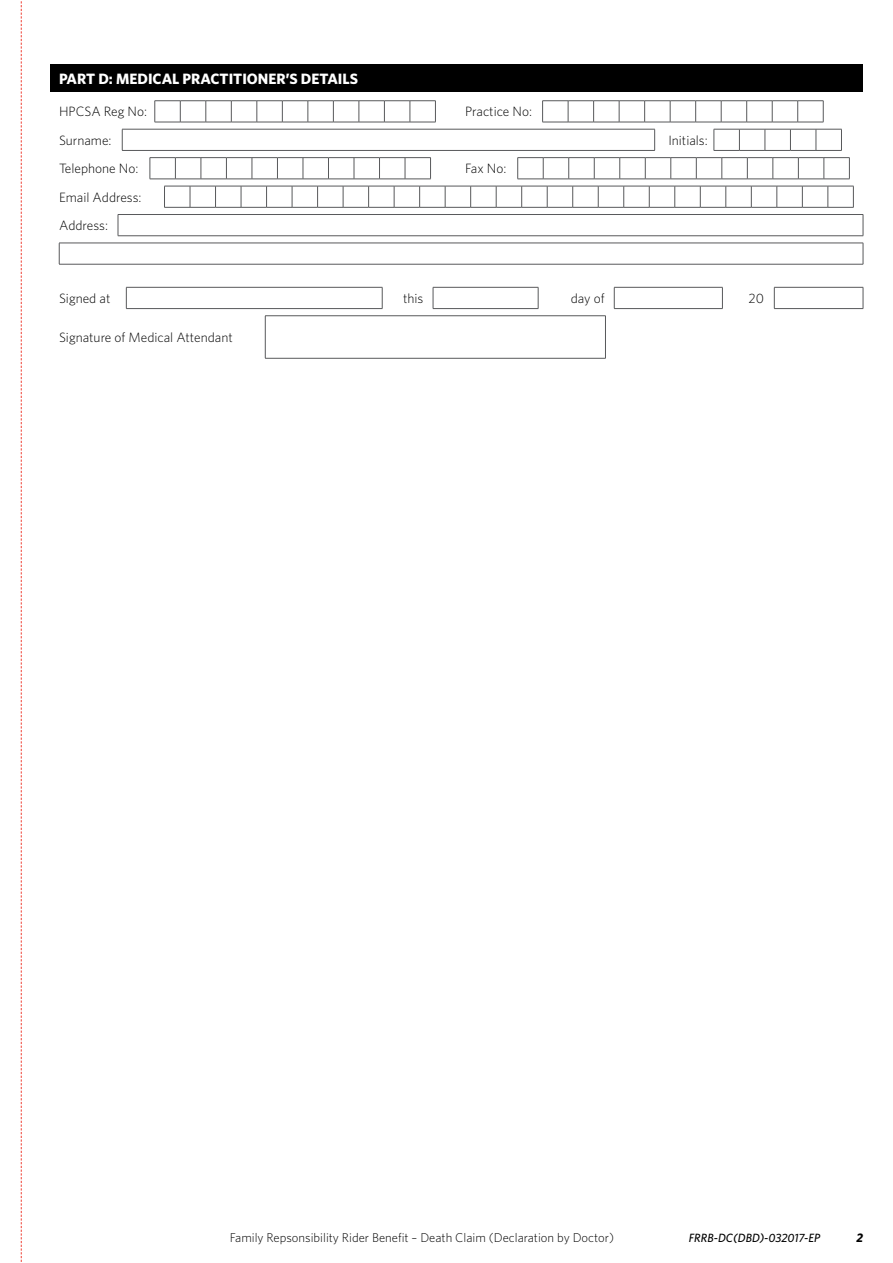
<style>
.page{position:relative;width:893px;height:1263px;background:#fff}
.page>*{position:absolute;margin:0;border:0;box-sizing:border-box;transform-origin:0 0}
.t1{font:700 15px "Whitney";color:#fff}
.t2{font:300 13.5px/28.5px "Whitney";color:#000}
.t3{font:300 12.75px "Whitney";color:#000}
.t4{font:italic 700 12.45px "Whitney";color:#000}
.t5{font:italic 500 12px "Whitney";color:#000}
</style>
<div class="page">
<svg style="left:21px;top:1px;width:1px;height:1261px"></svg>
<div style="left:51px;top:64px;width:812px;height:28px;background:#000"></div>
<svg style="left:155px;top:100px;width:281px;height:23px"></svg>
<svg style="left:542px;top:100px;width:282px;height:23px"></svg>
<hr style="left:122px;top:129px;width:533px;height:1px;background:#58595b">
<svg style="left:122px;top:129px;width:1px;height:21px"></svg>
<svg style="left:654px;top:129px;width:1px;height:21px"></svg>
<hr style="left:122px;top:150px;width:533px;height:1px;background:#58595b">
<svg style="left:714px;top:129px;width:128px;height:22px"></svg>
<svg style="left:150px;top:157px;width:281px;height:23px"></svg>
<svg style="left:517px;top:157px;width:333px;height:23px"></svg>
<svg style="left:164px;top:186px;width:690px;height:22px"></svg>
<hr style="left:118px;top:214px;width:745px;height:1px;background:#58595b">
<svg style="left:118px;top:215px;width:1px;height:20px"></svg>
<svg style="left:863px;top:215px;width:1px;height:21px"></svg>
<hr style="left:118px;top:235px;width:745px;height:1px;background:#58595b">
<svg style="left:863px;top:243px;width:1px;height:21px"></svg>
<hr style="left:59px;top:243px;width:804px;height:1px;background:#58595b">
<svg style="left:59px;top:243px;width:1px;height:21px"></svg>
<hr style="left:59px;top:264px;width:804px;height:1px;background:#58595b">
<hr style="left:126px;top:287px;width:256px;height:1px;background:#58595b">
<hr style="left:433px;top:287px;width:105px;height:1px;background:#58595b">
<hr style="left:614px;top:287px;width:109px;height:1px;background:#58595b">
<hr style="left:774px;top:287px;width:89px;height:1px;background:#58595b">
<svg style="left:863px;top:287px;width:1px;height:21px"></svg>
<hr style="left:126px;top:308px;width:256px;height:1px;background:#58595b">
<hr style="left:433px;top:308px;width:105px;height:1px;background:#58595b">
<hr style="left:614px;top:308px;width:109px;height:1px;background:#58595b">
<hr style="left:774px;top:308px;width:89px;height:1px;background:#58595b">
<svg style="left:126px;top:287px;width:1px;height:21px"></svg>
<svg style="left:382px;top:287px;width:1px;height:21px"></svg>
<svg style="left:433px;top:287px;width:1px;height:21px"></svg>
<svg style="left:538px;top:287px;width:1px;height:21px"></svg>
<svg style="left:614px;top:287px;width:1px;height:21px"></svg>
<svg style="left:722px;top:287px;width:1px;height:21px"></svg>
<svg style="left:774px;top:287px;width:1px;height:21px"></svg>
<hr style="left:265px;top:315px;width:341px;height:1px;background:#58595b">
<hr style="left:265px;top:358px;width:341px;height:1px;background:#58595b">
<hr style="left:265px;top:316px;width:1px;height:42px;background:#58595b">
<hr style="left:605px;top:316px;width:1px;height:42px;background:#58595b">
<p class="t1" style="left:59px;top:69px;width:300px">PART D: MEDICAL PRACTITIONER’S DETAILS</p>
<p class="t2" style="left:59px;top:97px;width:90px">HPCSA Reg No:</p>
<p class="t2" style="left:465px;top:97px;width:68px">Practice No:</p>
<p class="t2" style="left:59px;top:125px;width:54px">Surname:</p>
<p class="t2" style="left:668px;top:125px;width:41px">Initials:</p>
<p class="t2" style="left:59px;top:154px;width:81px">Telephone No:</p>
<p class="t2" style="left:465px;top:154px;width:43px">Fax No:</p>
<p class="t2" style="left:59px;top:182px;width:84px">Email Address:<br>Address:</p>
<p class="t2" style="left:59px;top:284px;width:53px">Signed at</p>
<p class="t2" style="left:403px;top:284px;width:22px">this</p>
<p class="t2" style="left:571px;top:284px;width:35px">day of</p>
<p class="t2" style="left:748px;top:284px;width:17px">20</p>
<p class="t2" style="left:59px;top:323px;width:175px">Signature of Medical Attendant</p>
<p class="t3" style="left:230px;top:1230px;width:386px">Family Repsonsibility Rider Benefit – Death Claim (Declaration by Doctor)</p>
<p class="t5" style="left:689px;top:1230px;width:133px">FRRB-DC(DBD)-032017-EP</p>
<p class="t4" style="left:856px;top:1230px;width:8px">2</p>
</div>
